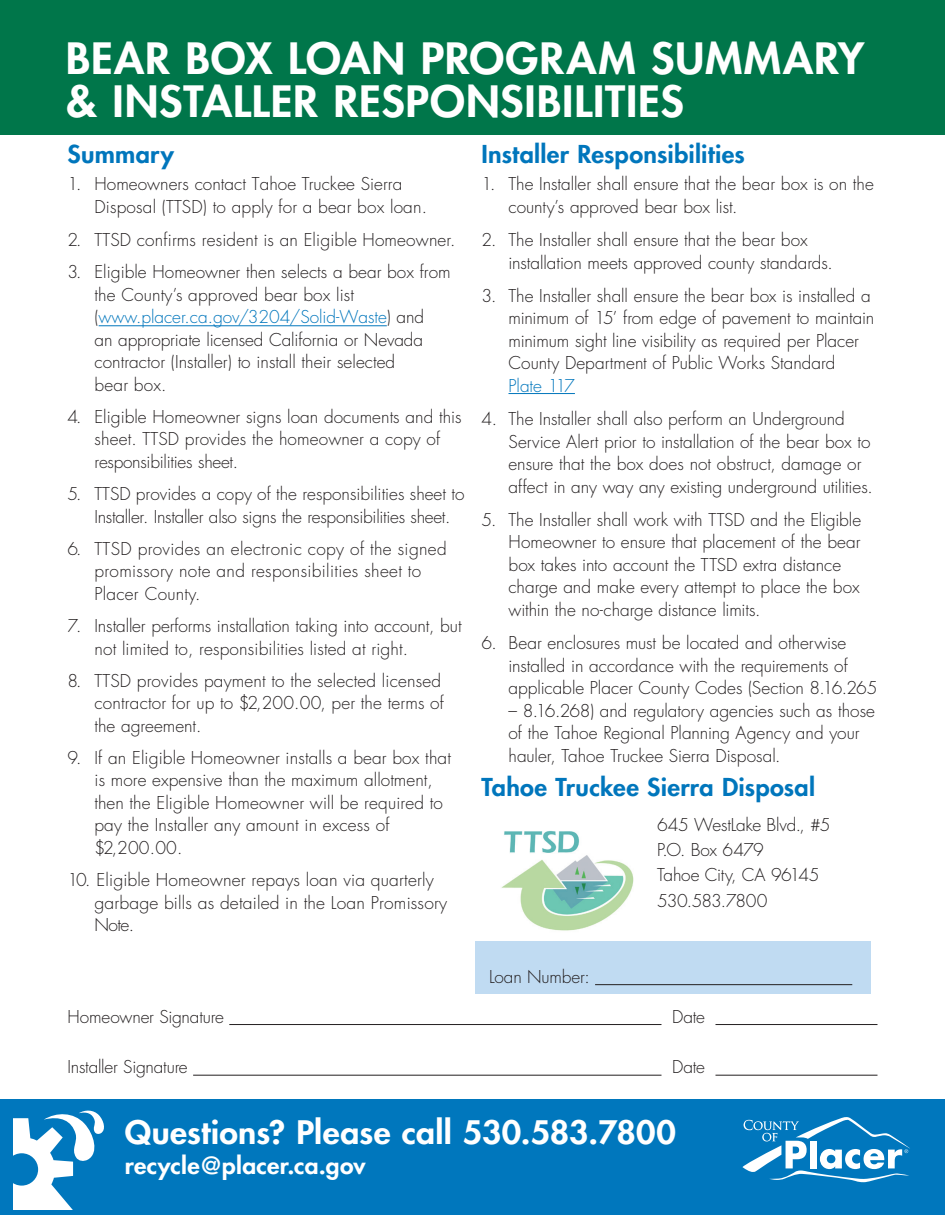
<style>
.page{position:relative;width:945px;height:1215px;background:#fff}
.page>*{position:absolute;margin:0;border:0;box-sizing:border-box;transform-origin:0 0}
.t1{font:800 42px/43.5px "Futura Std";letter-spacing:.02em;color:#fff;scale:1.06 1}
.t2{font:800 31.5px "Futura Std";letter-spacing:.005em;color:#fff;scale:1.07 1}
.t3{font:800 24px "Futura Std";letter-spacing:.01em;color:#0076bc;scale:1.05 1}
.t4{font:800 22.95px "Futura Std";letter-spacing:.015em;color:#fff;scale:1.07 1}
.t5{font:300 17.25px/22.5px "Futura Std";letter-spacing:.005em;color:#231f20}
.t6{font:300 17.25px/25.3px "Futura Std";letter-spacing:-.015em;color:#231f20}
.t7{font:300 17.25px "Futura Std";letter-spacing:-.005em;color:#0076bc}
.s1{color:#0076bc}
</style>
<div class="page">
<div style="left:0;top:0;width:945px;height:134px;background:#00764a"></div>
<div style="left:0;top:1100px;width:945px;height:115px;background:#0077bd"></div>
<svg style="left:13px;top:1110px;width:91px;height:100px"></svg>
<div style="left:5px;top:1153px;width:33px;height:33px;background:#0077bd;border-radius:50%"></div>
<svg style="left:742px;top:1117px;width:168px;height:65px"></svg>
<hr style="left:99px;top:325px;width:288px;height:1px;background:#0076bc">
<hr style="left:508px;top:393px;width:67px;height:1px;background:#0076bc">
<hr style="left:229px;top:1024px;width:432px;height:1px;background:#231f20">
<hr style="left:716px;top:1024px;width:162px;height:1px;background:#231f20">
<hr style="left:193px;top:1075px;width:468px;height:1px;background:#231f20">
<hr style="left:716px;top:1075px;width:162px;height:1px;background:#231f20">
<img style="left:501px;top:831px;width:133px;height:100px">
<div style="left:476px;top:941px;width:396px;height:52px;background:#c0dbf2"></div>
<hr style="left:595px;top:984px;width:257px;height:1px;background:#231f20">
<h1 class="t1" style="left:66px;top:37px;width:755px">BEAR BOX LOAN PROGRAM SUMMARY &amp; INSTALLER RESPONSIBILITIES</h1>
<h3 class="t3" style="left:68px;top:139px;width:103px">Summary</h3>
<p class="t5" style="left:94px;top:173px;width:334px;text-indent:-27px">1. Homeowners contact Tahoe Truckee Sierra<br>Disposal (TTSD) to apply for a bear box loan.</p>
<p class="t5" style="left:68px;top:229px;width:390px">2. TTSD confirms resident is an Eligible Homeowner.</p>
<p class="t5" style="left:94px;top:261px;width:358px;text-indent:-27px">3. Eligible Homeowner then selects a bear box from the County’s approved bear box list (<span class="s1">www.placer.ca.gov/3204/Solid-Waste</span>) and<br>an appropriate licensed California or Nevada contractor (Installer) to install their selected<br>bear box.</p>
<p class="t5" style="left:94px;top:406px;width:369px;text-indent:-27px">4. Eligible Homeowner signs loan documents and this sheet. TTSD provides the homeowner a copy of responsibilities sheet.</p>
<p class="t6" style="left:94px;top:483px;width:371px;line-height:22.5px;text-indent:-27px">5. TTSD provides a copy of the responsibilities sheet to<br>Installer. Installer also signs the responsibilities sheet.</p>
<p class="t5" style="left:94px;top:538px;width:354px;text-indent:-27px">6. TTSD provides an electronic copy of the signed promissory note and responsibilities sheet to<br>Placer County.</p>
<p class="t5" style="left:94px;top:615px;width:369px;text-indent:-27px">7. Installer performs installation taking into account, but not limited to, responsibilities listed at right.</p>
<p class="t5" style="left:94px;top:670px;width:351px;text-indent:-27px">8. TTSD provides payment to the selected licensed contractor for up to $2,200.00, per the terms of the agreement.</p>
<p class="t5" style="left:94px;top:747px;width:358px;text-indent:-27px">9. If an Eligible Homeowner installs a bear box that is more expensive than the maximum allotment, then the Eligible Homeowner will be required to pay the Installer any amount in excess of $2,200.00.</p>
<p class="t5" style="left:94px;top:869px;width:354px;text-indent:-27px">10. Eligible Homeowner repays loan via quarterly garbage bills as detailed in the Loan Promissory<br>Note.</p>
<h3 class="t3" style="left:482px;top:139px;width:252px">Installer Responsibilities</h3>
<p class="t5" style="left:508px;top:173px;width:367px;text-indent:-27px">1. The Installer shall ensure that the bear box is on the county’s approved bear box list.</p>
<p class="t5" style="left:508px;top:229px;width:326px;text-indent:-27px">2. The Installer shall ensure that the bear box installation meets approved county standards.</p>
<p class="t5" style="left:508px;top:285px;width:367px;text-indent:-27px">3. The Installer shall ensure the bear box is installed a minimum of 15’ from edge of pavement to maintain minimum sight line visibility as required per Placer County Department of Public Works Standard</p>
<p class="t7" style="left:508px;top:375px;width:68px">Plate 117</p>
<p class="t5" style="left:508px;top:408px;width:366px;text-indent:-27px">4. The Installer shall also perform an Underground Service Alert prior to installation of the bear box to ensure that the box does not obstruct, damage or affect in any way any existing underground utilities.</p>
<p class="t5" style="left:508px;top:509px;width:354px;text-indent:-27px">5. The Installer shall work with TTSD and the Eligible Homeowner to ensure that placement of the bear box takes into account the TTSD extra distance charge and make every attempt to place the box within the no-charge distance limits.</p>
<p class="t5" style="left:509px;top:632px;width:371px;text-indent:-27px">6. Bear enclosures must be located and otherwise installed in accordance with the requirements of applicable Placer County Codes (Section 8.16.265</p>
<p class="t5" style="left:509px;top:700px;width:368px">– 8.16.268) and regulatory agencies such as those of the Tahoe Regional Planning Agency and your hauler, Tahoe Truckee Sierra Disposal.</p>
<h3 class="t3" style="left:482px;top:772px;width:319px">Tahoe Truckee Sierra Disposal</h3>
<p class="t6" style="left:657px;top:812px;width:175px">645 WestLake Blvd., #5<br>P.O. Box 6479<br>Tahoe City, CA 96145<br>530.583.7800</p>
<p class="t5" style="left:489px;top:966px;width:102px">Loan Number:</p>
<p class="t5" style="left:68px;top:1006px;width:158px">Homeowner Signature</p>
<p class="t5" style="left:672px;top:1006px;width:34px">Date</p>
<p class="t6" style="left:67px;top:1055px;width:122px">Installer Signature</p>
<p class="t5" style="left:672px;top:1056px;width:34px">Date</p>
<h2 class="t2" style="left:125px;top:1112px;width:517px">Questions? Please call 530.583.7800</h2>
<h3 class="t4" style="left:125px;top:1151px;width:227px">recycle@placer.ca.gov</h3>
</div>
